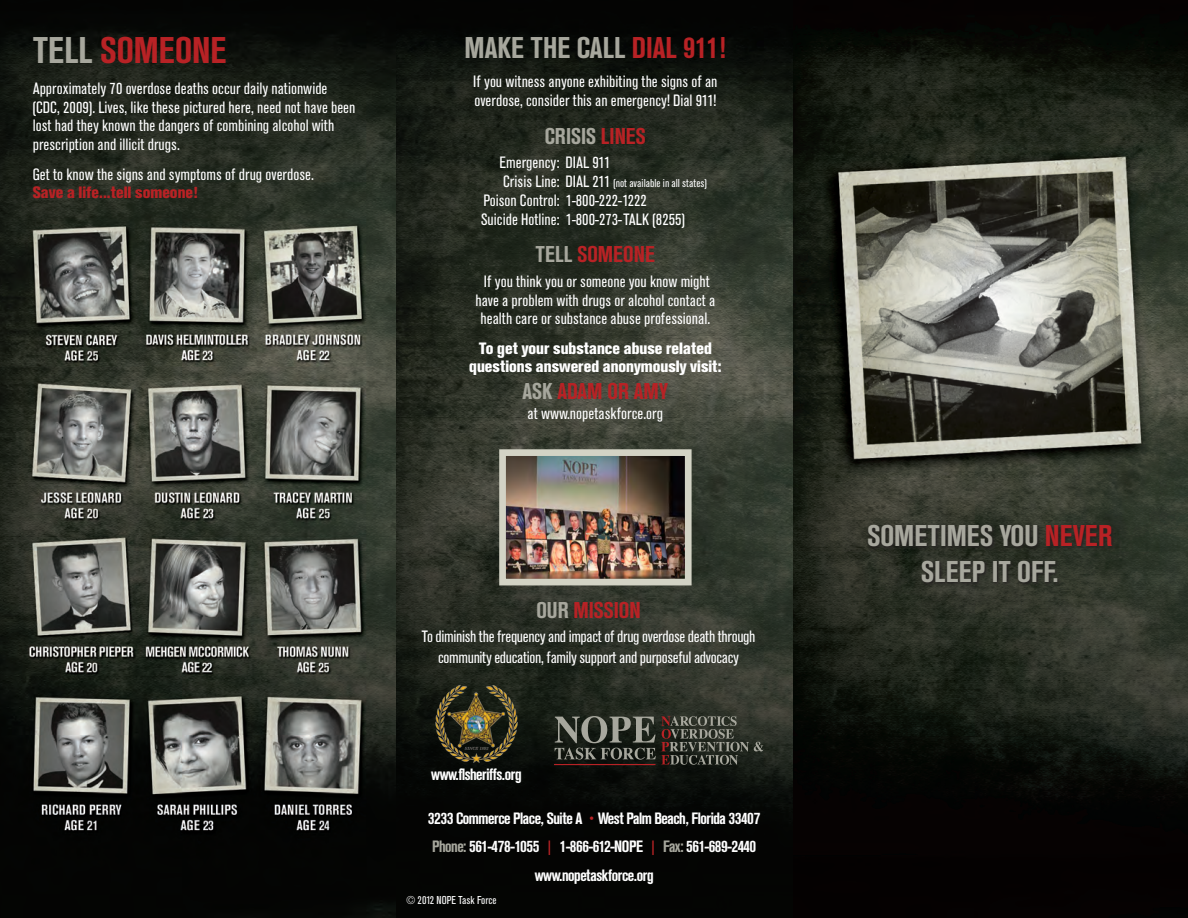
<style>
.page{position:relative;width:1188px;height:918px;background:#fff}
.page>*{position:absolute;margin:0;border:0;box-sizing:border-box;transform-origin:0 0}
.t1{font:39px "A Grotesk Mdm Cnd";color:#b82225}
.t2{font:31.5px/36px "A Grotesk Mdm Cnd";color:#a7a79d;text-align:center}
.t3{font:24px "A Grotesk Mdm Cnd";color:#b82225}
.t4{font:24px "A Grotesk Mdm Cnd";color:#a7a79d}
.t5{font:17.25px/18.8px "A Grotesk Rgl Cnd";color:#fff}
.t6{font:17.25px/28.5px "A Grotesk Mdm Cnd";letter-spacing:-.025em;color:#fff;text-align:center}
.t7{font:17.25px/20.7px "A Grotesk Rgl Cnd";letter-spacing:-.02em;color:#fff;text-align:center}
.t8{font:17.25px/18.8px "A Grotesk Bld Cnd";color:#fff;text-align:center}
.t9{font:17.25px "A Grotesk Bld Cnd";color:#b82225}
.t10{font:12px "A Grotesk Rgl Cnd";color:#fff}
.s1{color:#a7a79d}
.s2{color:#b82225}
.s3{font-size:17.25px}
</style>
<div class="page">
<img style="left:0;top:0;width:1188px;height:918px">
<svg style="left:866px;top:523px;width:250px;height:64px;background:#2a2d25"></svg>
<img style="left:507px;top:457px;width:177px;height:120px">
<div style="left:499px;top:449px;width:193px;height:136px;border:7px solid #d3d3c5"></div>
<img style="left:434px;top:685px;width:85px;height:79px">
<hr style="left:554px;top:764px;width:101px;height:1px;background:#b82225">
<svg style="left:555px;top:716px;width:208px;height:49px;background:#41423a"></svg>
<h1 class="t1" style="left:33px;top:24px;width:196px"><span class="s1">TELL</span> SOMEONE</h1>
<p class="t5" style="left:33px;top:80px;width:324px">Approximately 70 overdose deaths occur daily nationwide (CDC, 2009). Lives, like these pictured here, need not have been lost had they known the dangers of combining alcohol with prescription and illicit drugs.</p>
<p class="t5" style="left:33px;top:166px;width:283px">Get to know the signs and symptoms of drug overdose.</p>
<p class="t9" style="left:33px;top:181px;width:167px">Save a life...tell someone!</p>
<h2 class="t2" style="left:465px;top:32px;width:263px">MAKE THE CALL <span class="s2">DIAL 911!</span></h2>
<p class="t5" style="left:473px;top:74px;width:246px">If you witness anyone exhibiting the signs of an overdose, consider this an emergency! Dial 911!</p>
<h3 class="t4" style="left:545px;top:120px;width:102px">CRISIS <span class="s2">LINES</span></h3>
<p class="t5" style="left:499px;top:155px;width:112px">Emergency: DIAL 911</p>
<p class="t10" style="left:503px;top:175px;width:205px"><span class="s3">Crisis Line: DIAL 211</span> (not available in all states)</p>
<p class="t5" style="left:481px;top:192px;width:206px">Poison Control: 1-800-222-1222<br>Suicide Hotline: 1-800-273-TALK (8255)</p>
<h3 class="t3" style="left:536px;top:238px;width:121px"><span class="s1">TELL</span> SOMEONE</h3>
<p class="t5" style="left:475px;top:273px;width:241px;text-align:center">If you think you or someone you know might have a problem with drugs or alcohol contact a health care or substance abuse professional.</p>
<p class="t8" style="left:469px;top:340px;width:254px">To get your substance abuse related questions answered anonymously visit:</p>
<h3 class="t3" style="left:523px;top:375px;width:147px"><span class="s1">ASK</span> ADAM OR AMY</h3>
<p class="t5" style="left:528px;top:405px;width:137px">at www.nopetaskforce.org</p>
<h3 class="t3" style="left:536px;top:594px;width:106px"><span class="s1">OUR</span> MISSION</h3>
<p class="t7" style="left:422px;top:627px;width:335px">To diminish the frequency and impact of drug overdose death through community education, family support and purposeful advocacy</p>
<p class="t6" style="left:431px;top:761px;width:92px">www.flsheriffs.org</p>
<p class="t6" style="left:428px;top:805px;width:334px">3233 Commerce Place, Suite A <span class="s2">•</span> West Palm Beach, Florida 33407<br><span class="s1">Phone:</span> 561-478-1055 <span class="s2">|</span> 1-866-612-NOPE <span class="s2">|</span> <span class="s1">Fax:</span> 561-689-2440 www.nopetaskforce.org</p>
<p class="t10" style="left:406px;top:892px;width:92px">© 2012 NOPE Task Force</p>
<h2 class="t2" style="left:867px;top:520px;width:247px">SOMETIMES YOU <span class="s2">NEVER<br></span>SLEEP IT OFF.</h2>
</div>
